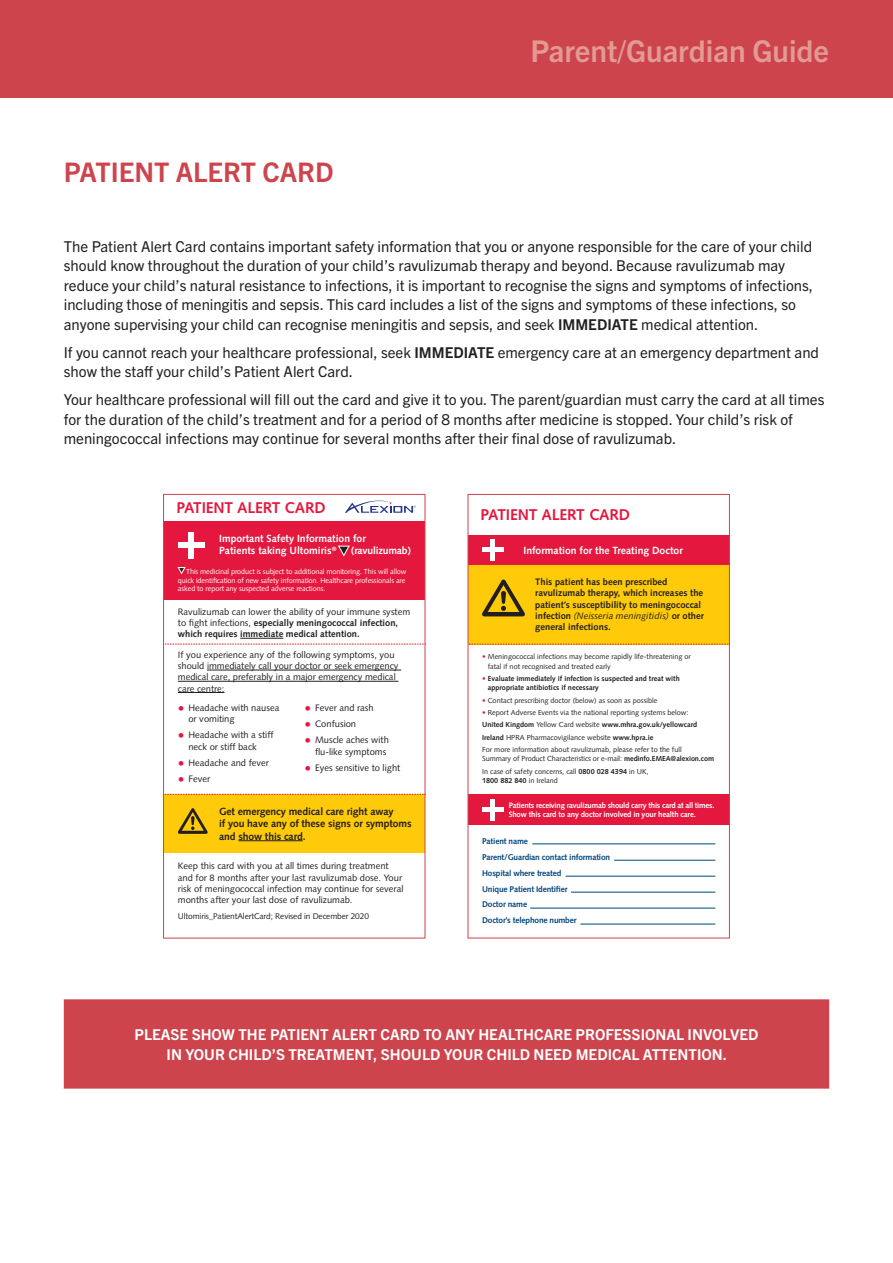
<style>
.page{position:relative;width:893px;height:1263px;background:#fff}
.page>*{position:absolute;margin:0;border:0;box-sizing:border-box;transform-origin:0 0}
.t1{font:700 30px "Trade Gothic Next LT Pro";color:#e29a91}
.t2{font:700 27px "Trade Gothic Next LT Pro";color:#cd444d}
.t3{font:700 15.6px "Syntax LT Std";letter-spacing:-.01em;color:#e4183e}
.t4{font:15px/19.5px "Trade Gothic Next LT Pro";color:#231f20}
.t5{font:700 15px/19.5px "Trade Gothic Next LT Pro";color:#fff;text-align:center}
.t6{font:700 10.35px/12.5px "Syntax LT Std";color:#fff}
.t7{font:700 10.35px/12.5px "Syntax LT Std";letter-spacing:-.01em;color:#231f20}
.t8{font:700 10.35px "Syntax LT Std";letter-spacing:-.02em;color:#fff}
.t9{font:9.3px/11.2px "Syntax LT Std";color:#231f20}
.t10{font:700 9.3px/11.2px "Syntax LT Std";color:#231f20}
.t11{font:700 8.4px/15.9px "Syntax LT Std";letter-spacing:-.02em;color:#00467e}
.t12{font:8.25px "Syntax LT Std";letter-spacing:-.01em;color:#231f20}
.t13{font:700 7.8px/9.3px "Syntax LT Std";letter-spacing:-.03em;color:#fff}
.t14{font:7.35px/12.3px "Syntax LT Std";color:#231f20}
.t15{font:700 7.35px/9.3px "Syntax LT Std";color:#231f20}
.t16{font:7.2px/8.7px "Syntax LT Std";letter-spacing:-.01em;color:#fff}
.s1{font-weight:700}
.s2{font-weight:400}
.s3{font-size:13.5px;color:#e4183e}
.s4{font-weight:400;font-style:italic}
.s5{color:#e4183e}
.s6{font-weight:400;color:#e4183e}
</style>
<div class="page">
<div style="left:0;top:0;width:893px;height:98px;background:#cd444d"></div>
<div style="left:65px;top:1000px;width:763px;height:88px;background:#cd444d"></div>
<div style="left:64px;top:999px;width:765px;height:90px;border:2px solid #cd444d"></div>
<div style="left:468px;top:564px;width:261px;height:80px;background:#feca0a"></div>
<svg style="left:482px;top:579px;width:43px;height:37px"></svg>
<div style="left:468px;top:535px;width:261px;height:29px;background:#e4183e"></div>
<svg style="left:470px;top:644px;width:258px;height:1px"></svg>
<hr style="left:532px;top:844px;width:183px;height:1px;background:#00467e">
<hr style="left:614px;top:860px;width:101px;height:1px;background:#00467e">
<hr style="left:566px;top:876px;width:149px;height:1px;background:#00467e">
<hr style="left:571px;top:892px;width:144px;height:1px;background:#00467e">
<hr style="left:530px;top:908px;width:185px;height:1px;background:#00467e">
<hr style="left:580px;top:924px;width:135px;height:1px;background:#00467e">
<hr style="left:491px;top:539px;width:4px;height:21px;background:#fff">
<hr style="left:482px;top:548px;width:21px;height:4px;background:#fff">
<div style="left:468px;top:795px;width:261px;height:30px;background:#e4183e"></div>
<hr style="left:491px;top:799px;width:4px;height:21px;background:#fff">
<div style="left:482px;top:807px;width:21px;height:5px;background:#fff"></div>
<svg style="left:470px;top:794px;width:258px;height:1px"></svg>
<div style="left:468px;top:494px;width:262px;height:444px;border:1px solid #cd444d"></div>
<div style="left:164px;top:794px;width:261px;height:58px;background:#feca0a"></div>
<hr style="left:238px;top:840px;width:65px;height:1px;background:#231f20">
<svg style="left:178px;top:808px;width:30px;height:26px"></svg>
<div style="left:164px;top:521px;width:261px;height:79px;background:#e4183e"></div>
<svg style="left:338px;top:545px;width:12px;height:11px"></svg>
<hr style="left:240px;top:638px;width:43px;height:1px;background:#231f20">
<hr style="left:207px;top:670px;width:194px;height:1px;background:#231f20">
<hr style="left:178px;top:681px;width:220px;height:1px;background:#231f20">
<hr style="left:178px;top:692px;width:46px;height:1px;background:#231f20">
<svg style="left:177px;top:567px;width:9px;height:7px"></svg>
<svg style="left:165px;top:644px;width:258px;height:1px"></svg>
<svg style="left:165px;top:794px;width:258px;height:1px"></svg>
<div style="left:188px;top:531px;width:6px;height:27px;background:#fff"></div>
<div style="left:178px;top:542px;width:27px;height:6px;background:#fff"></div>
<svg style="left:345px;top:501px;width:71px;height:12px"></svg>
<div style="left:163px;top:494px;width:262px;height:444px;border:1px solid #cd444d"></div>
<p class="t2" style="left:64px;top:154px;width:271px">PATIENT ALERT CARD</p>
<p class="t1" style="left:531px;top:30px;width:300px">Parent/Guardian Guide</p>
<p class="t4" style="left:64px;top:235px;width:751px">The Patient Alert Card contains important safety information that you or anyone responsible for the care of your child should know throughout the duration of your child’s ravulizumab therapy and beyond. Because ravulizumab may reduce your child’s natural resistance to infections, it is important to recognise the signs and symptoms of infections, including those of meningitis and sepsis. This card includes a list of the signs and symptoms of these infections, so anyone supervising your child can recognise meningitis and sepsis, and seek <span class="s1">IMMEDIATE</span> medical attention.</p>
<p class="t4" style="left:64px;top:341px;width:757px">If you cannot reach your healthcare professional, seek <span class="s1">IMMEDIATE</span> emergency care at an emergency department and show the staff your child’s Patient Alert Card.</p>
<p class="t4" style="left:64px;top:389px;width:762px">Your healthcare professional will fill out the card and give it to you. The parent/guardian must carry the card at all times for the duration of the child’s treatment and for a period of 8 months after medicine is stopped. Your child’s risk of meningococcal infections may continue for several months after their final dose of ravulizumab.</p>
<p class="t3" style="left:176px;top:499px;width:151px">PATIENT ALERT CARD</p>
<p class="t6" style="left:219px;top:532px;width:148px">Important Safety Information for<br>Patients taking Ultomiris<sup>®</sup></p>
<p class="t8" style="left:351px;top:545px;width:61px">(ravulizumab)</p>
<p class="t16" style="left:178px;top:567px;width:230px;text-indent:8px">This medicinal product is subject to additional monitoring. This will allow quick identification of new safety information. Healthcare professionals are asked to report any suspected adverse reactions.</p>
<p class="t10" style="left:178px;top:606px;width:234px"><span class="s2">Ravulizumab can lower the ability of your immune system to fight infections,</span> especially meningococcal infection, which requires immediate medical attention.</p>
<p class="t9" style="left:178px;top:649px;width:222px">If you experience any of the following symptoms, you should immediately call your doctor or seek emergency medical care, preferably in a major emergency medical care centre:</p>
<p class="t9" style="left:188px;top:702px;width:92px;text-indent:-11px"><span class="s3">•</span> Headache with nausea or vomiting</p>
<p class="t9" style="left:188px;top:729px;width:87px;text-indent:-11px"><span class="s3">•</span> Headache with a stiff neck or stiff back</p>
<p class="t9" style="left:178px;top:757px;width:93px"><span class="s3">•</span> Headache and fever</p>
<p class="t9" style="left:178px;top:773px;width:34px"><span class="s3">•</span> Fever</p>
<p class="t9" style="left:305px;top:702px;width:71px"><span class="s3">•</span> Fever and rash</p>
<p class="t9" style="left:305px;top:718px;width:53px"><span class="s3">•</span> Confusion</p>
<p class="t9" style="left:305px;top:734px;width:86px;text-align:right"><span class="s3">•</span> Muscle aches with flu-like symptoms</p>
<p class="t9" style="left:305px;top:762px;width:97px"><span class="s3">•</span> Eyes sensitive to light</p>
<p class="t7" style="left:219px;top:805px;width:194px">Get emergency medical care right away<br>if you have any of these signs or symptoms and show this card.</p>
<p class="t9" style="left:178px;top:860px;width:227px">Keep this card with you at all times during treatment and for 8 months after your last ravulizumab dose. Your risk of meningococcal infection may continue for several months after your last dose of ravulizumab.</p>
<p class="t12" style="left:178px;top:911px;width:193px">Ultomiris_PatientAlertCard; Revised in December 2020</p>
<p class="t3" style="left:481px;top:506px;width:151px">PATIENT ALERT CARD</p>
<p class="t6" style="left:523px;top:544px;width:161px">Information for the Treating Doctor</p>
<p class="t10" style="left:535px;top:576px;width:170px">This patient has been prescribed ravulizumab therapy, which increases the patient’s susceptibility to meningococcal infection <span class="s4">(Neisseria meningitidis)</span> or other general infections.</p>
<p class="t14" style="left:488px;top:652px;width:205px;line-height:9.3px;text-indent:-6px"><span class="s5">•</span> Meningococcal infections may become rapidly life-threatening or fatal if not recognised and treated early</p>
<p class="t15" style="left:488px;top:674px;width:193px;text-indent:-6px"><span class="s6">•</span> Evaluate immediately if infection is suspected and treat with appropriate antibiotics if necessary</p>
<p class="t14" style="left:482px;top:694px;width:177px"><span class="s5">•</span> Contact prescribing doctor (below) as soon as possible</p>
<p class="t14" style="left:482px;top:706px;width:217px"><span class="s5">•</span> Report Adverse Events via the national reporting systems below:<br><span class="s1">United Kingdom</span> Yellow Card website <span class="s1">www.mhra.gov.uk/yellowcard Ireland</span> HPRA Pharmacovigilance website <span class="s1">www.hpra.ie<br></span>For more information about ravulizumab, please refer to the full</p>
<p class="t14" style="left:482px;top:753px;width:234px">Summary of Product Characteristics or e-mail: <span class="s1">medinfo.EMEA@alexion.com<br></span>In case of safety concerns, call <span class="s1">0800 028 4394</span> in UK,</p>
<p class="t15" style="left:482px;top:776px;width:77px">1800 882 840 <span class="s2">in Ireland</span></p>
<p class="t13" style="left:509px;top:800px;width:207px">Patients receiving ravulizumab should carry this card at all times.<br>Show this card to any doctor involved in your health care.</p>
<p class="t11" style="left:482px;top:833px;width:130px">Patient name<br>Parent/Guardian contact information<br>Hospital where treated<br>Unique Patient Identifier<br>Doctor name<br>Doctor’s telephone number</p>
<p class="t5" style="left:135px;top:1024px;width:625px">PLEASE SHOW THE PATIENT ALERT CARD TO ANY HEALTHCARE PROFESSIONAL INVOLVED<br>IN YOUR CHILD’S TREATMENT, SHOULD YOUR CHILD NEED MEDICAL ATTENTION.</p>
</div>
